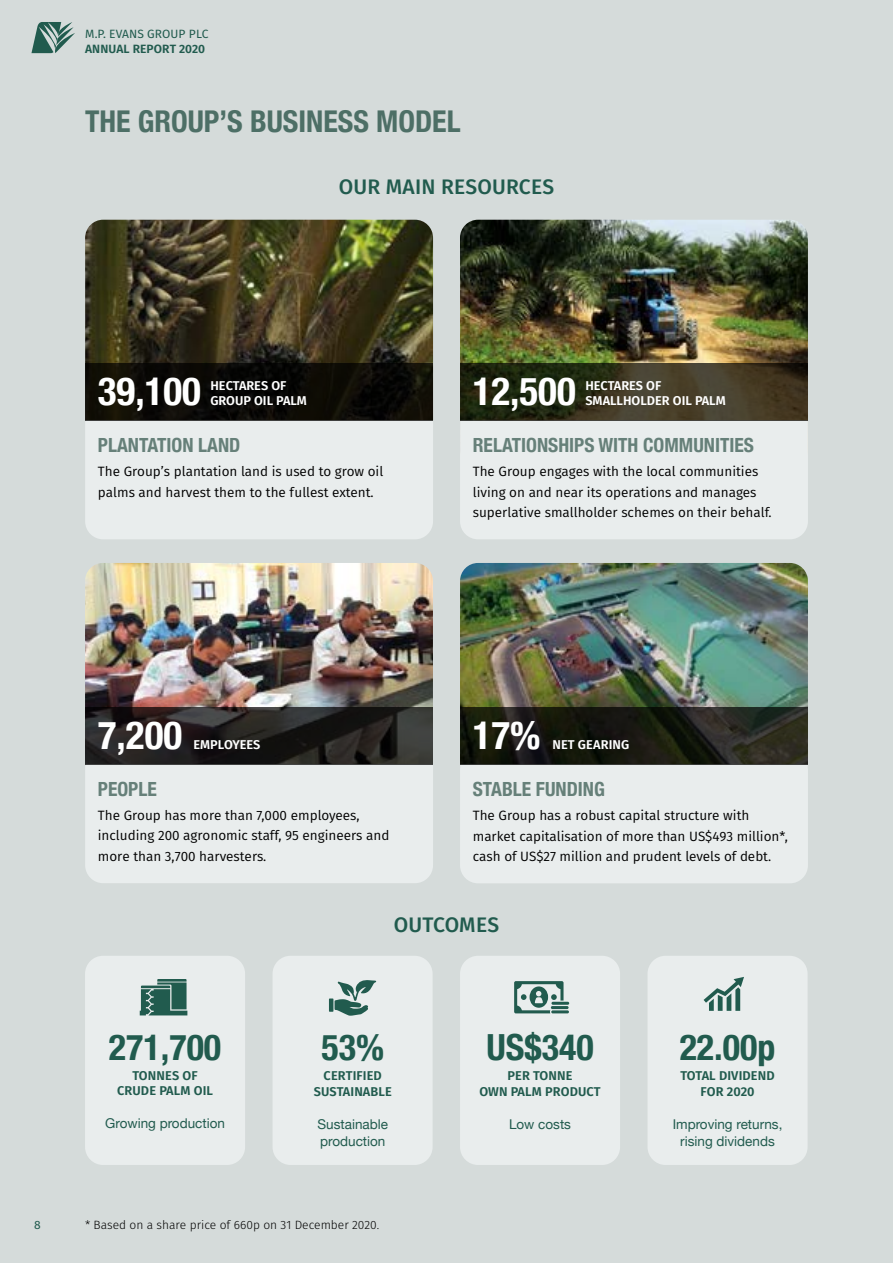
<style>
.page{position:relative;width:893px;height:1263px;background:#d5dbda}
.page>*{position:absolute;margin:0;border:0;box-sizing:border-box;transform-origin:0 0}
.t1{font:700 condensed 39px "Helvetica Neue";color:#fff}
.t2{font:700 condensed 36px "Helvetica Neue";color:#215b4e}
.t3{font:700 condensed 30px "Helvetica Neue";color:#4d6f66}
.t4{font:500 21px "Fira Sans";letter-spacing:.01em;color:#215b4e}
.t5{font:700 condensed 19.5px "Helvetica Neue";color:#668079}
.t6{font:13.5px/20.2px "Fira Sans";color:#000}
.t7{font:13.5px/16.5px "Helvetica Neue";color:#215b4e;text-align:center}
.t8{font:600 12.75px/16.5px "Fira Sans";letter-spacing:.01em;color:#215b4e;text-align:center}
.t9{font:600 12.75px/15px "Fira Sans";color:#fff}
.t10{font:300 12px "Fira Sans";color:#000}
.t11{font:12px "Fira Sans";letter-spacing:.01em;color:#215b4e}
.t12{font:600 12px "Fira Sans";letter-spacing:.01em;color:#215b4e}
</style>
<div class="page">
<svg style="left:31px;top:22px;width:44px;height:31px"></svg>
<div style="left:647px;top:956px;width:161px;height:209px;background:#e9eded;border-radius:18px"></div>
<img style="left:460px;top:563px;width:348px;height:144px">
<img style="left:85px;top:220px;width:348px;height:143px">
<img style="left:460px;top:220px;width:348px;height:143px">
<img style="left:85px;top:563px;width:348px;height:144px">
<div style="left:460px;top:420px;width:348px;height:119px;background:#e9eded"></div>
<div style="left:460px;top:764px;width:348px;height:119px;background:#e9eded"></div>
<div style="left:85px;top:420px;width:348px;height:119px;background:#e9eded"></div>
<div style="left:85px;top:764px;width:348px;height:119px;background:#e9eded"></div>
<svg style="left:460px;top:363px;width:348px;height:57px;background:#35331e"></svg>
<svg style="left:460px;top:707px;width:348px;height:57px;background:#1c1e15"></svg>
<div style="left:85px;top:363px;width:348px;height:57px;background:#0c0b06"></div>
<svg style="left:85px;top:707px;width:348px;height:57px;background:#252322"></svg>
<svg style="left:704px;top:977px;width:40px;height:34px"></svg>
<div style="left:460px;top:956px;width:160px;height:209px;background:#e9eded;border-radius:18px"></div>
<div style="left:273px;top:956px;width:160px;height:209px;background:#e9eded;border-radius:18px"></div>
<div style="left:85px;top:956px;width:160px;height:209px;background:#e9eded;border-radius:18px"></div>
<svg style="left:140px;top:979px;width:47px;height:36px;background:#48776d"></svg>
<hr style="left:551px;top:1002px;width:18px;height:3px;background:#215b4e">
<hr style="left:551px;top:1006px;width:18px;height:3px;background:#215b4e">
<hr style="left:551px;top:1010px;width:18px;height:3px;background:#215b4e">
<svg style="left:514px;top:981px;width:49px;height:32px"></svg>
<svg style="left:329px;top:980px;width:47px;height:36px"></svg>
<p class="t11" style="left:85px;top:25px;width:125px">M.P. EVANS GROUP PLC</p>
<p class="t12" style="left:85px;top:40px;width:122px">ANNUAL REPORT 2020</p>
<h3 class="t3" style="left:85px;top:96px;width:377px">THE GROUP’S BUSINESS MODEL</h3>
<h3 class="t4" style="left:339px;top:172px;width:217px">OUR MAIN RESOURCES</h3>
<h1 class="t1" style="left:98px;top:359px;width:104px">39,100</h1>
<p class="t9" style="left:210px;top:378px;width:98px">HECTARES OF<br>GROUP OIL PALM</p>
<h1 class="t1" style="left:473px;top:359px;width:104px">12,500</h1>
<p class="t9" style="left:585px;top:378px;width:142px">HECTARES OF<br>SMALLHOLDER OIL PALM</p>
<h3 class="t5" style="left:98px;top:429px;width:144px">PLANTATION LAND</h3>
<p class="t6" style="left:98px;top:461px;width:287px">The Group’s plantation land is used to grow oil palms and harvest them to the fullest extent.</p>
<h3 class="t5" style="left:473px;top:429px;width:283px">RELATIONSHIPS WITH COMMUNITIES</h3>
<p class="t6" style="left:473px;top:461px;width:300px">The Group engages with the local communities living on and near its operations and manages superlative smallholder schemes on their behalf.</p>
<p class="t11" style="left:34px;top:1217px;width:8px">8</p>
<h1 class="t1" style="left:98px;top:702px;width:86px">7,200</h1>
<p class="t9" style="left:193px;top:737px;width:69px">EMPLOYEES</p>
<h1 class="t1" style="left:473px;top:702px;width:69px">17%</h1>
<p class="t9" style="left:552px;top:737px;width:78px">NET GEARING</p>
<h3 class="t5" style="left:98px;top:772px;width:60px">PEOPLE</h3>
<p class="t6" style="left:98px;top:805px;width:293px">The Group has more than 7,000 employees, including 200 agronomic staff, 95 engineers and more than 3,700 harvesters.</p>
<h3 class="t5" style="left:473px;top:773px;width:134px">STABLE FUNDING</h3>
<p class="t6" style="left:473px;top:805px;width:317px">The Group has a robust capital structure with market capitalisation of more than US$493 million*, cash of US$27 million and prudent levels of debt.</p>
<h2 class="t2" style="left:109px;top:1017px;width:114px">271,700</h2>
<p class="t8" style="left:117px;top:1067px;width:97px;line-height:15px">TONNES OF<br>CRUDE PALM OIL</p>
<p class="t7" style="left:105px;top:1115px;width:121px">Growing production</p>
<h3 class="t4" style="left:394px;top:910px;width:107px">OUTCOMES</h3>
<h2 class="t2" style="left:321px;top:1017px;width:64px">53%</h2>
<p class="t8" style="left:314px;top:1067px;width:80px">CERTIFIED<br>SUSTAINABLE</p>
<p class="t7" style="left:318px;top:1117px;width:72px;text-align:left">Sustainable production</p>
<h2 class="t2" style="left:486px;top:1017px;width:109px">US$340</h2>
<p class="t8" style="left:479px;top:1067px;width:123px">PER TONNE<br>OWN PALM PRODUCT</p>
<p class="t7" style="left:509px;top:1117px;width:63px">Low costs</p>
<p class="t10" style="left:85px;top:1217px;width:296px">* Based on a share price of 660p on 31 December 2020.</p>
<h2 class="t2" style="left:680px;top:1017px;width:97px">22.00p</h2>
<p class="t8" style="left:680px;top:1067px;width:96px">TOTAL DIVIDEND<br>FOR 2020</p>
<p class="t7" style="left:673px;top:1117px;width:111px">Improving returns, rising dividends</p>
</div>
